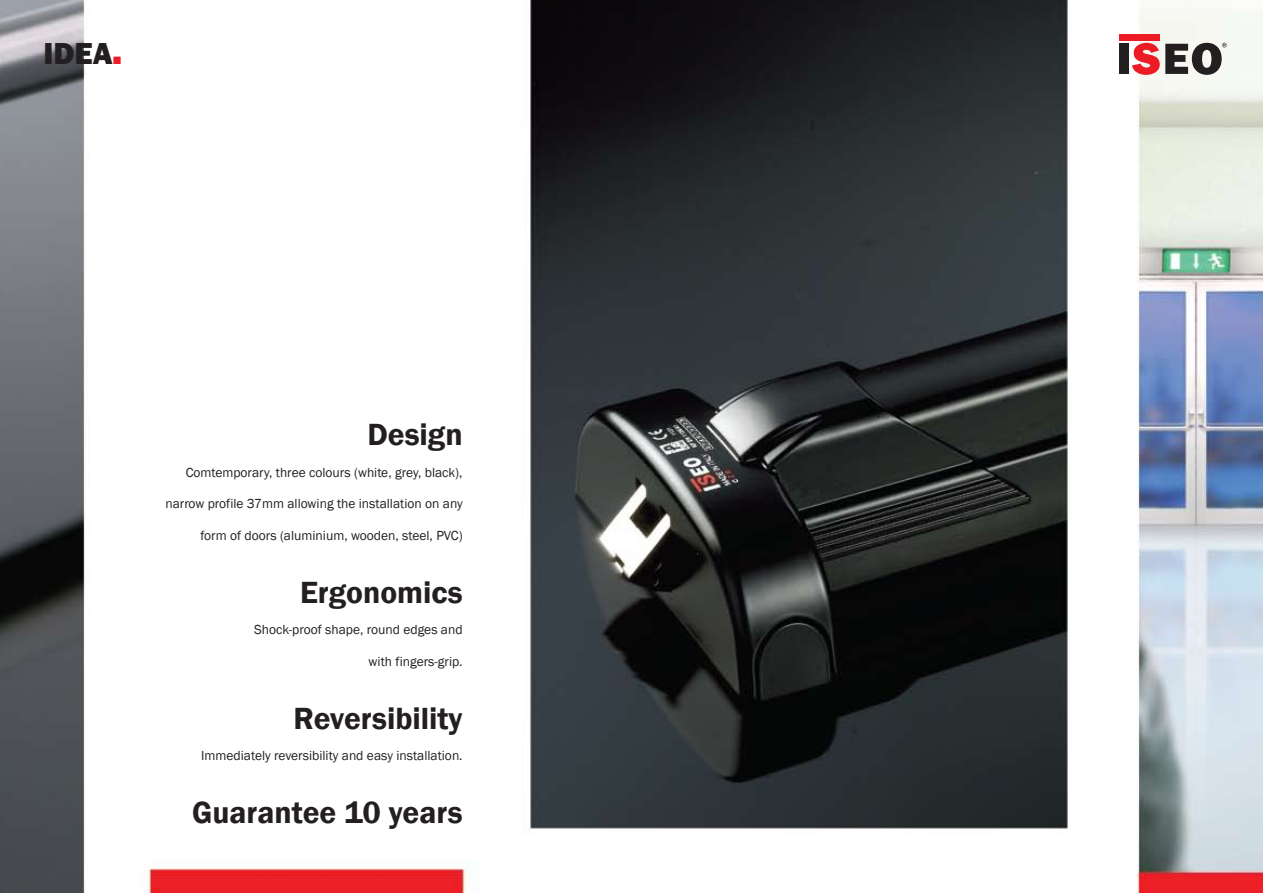
<style>
.page{position:relative;width:1263px;height:893px;background:#fff}
.page>*{position:absolute;margin:0;border:0;box-sizing:border-box;transform-origin:0 0}
.t1{font:600 31.5px "Franklin Gothic";color:#231f20}
.t2{font:800 31.2px "Franklin Gothic";color:#231f20}
.t3{font:13.5px "Franklin Gothic";color:#231f20}
.s1{font-size:15.6px;color:#ed1c24}
</style>
<div class="page">
<img style="left:0;top:0;width:1263px;height:893px">
<div style="left:1119px;top:44px;width:10px;height:30px;background:#231f20"></div>
<div style="left:1119px;top:34px;width:41px;height:7px;background:#ed1c24"></div>
<svg style="left:1132px;top:43px;width:95px;height:32px"></svg>
<p class="t2" style="left:43px;top:33px;width:80px">IDEA<span class="s1">■</span></p>
<p class="t1" style="left:367px;top:415px;width:97px">Design</p>
<p class="t3" style="left:186px;top:464px;width:278px">Comtemporary, three colours (white, grey, black),</p>
<p class="t3" style="left:165px;top:495px;width:299px">narrow profile 37mm allowing the installation on any</p>
<p class="t3" style="left:201px;top:527px;width:264px">form of doors (aluminium, wooden, steel, PVC)</p>
<p class="t1" style="left:300px;top:573px;width:164px">Ergonomics</p>
<p class="t3" style="left:254px;top:621px;width:210px">Shock-proof shape, round edges and</p>
<p class="t3" style="left:369px;top:653px;width:96px">with fingers-grip.</p>
<p class="t1" style="left:293px;top:699px;width:171px">Reversibility</p>
<p class="t3" style="left:201px;top:747px;width:263px">Immediately reversibility and easy installation.</p>
<p class="t1" style="left:192px;top:793px;width:272px">Guarantee 10 years</p>
</div>
